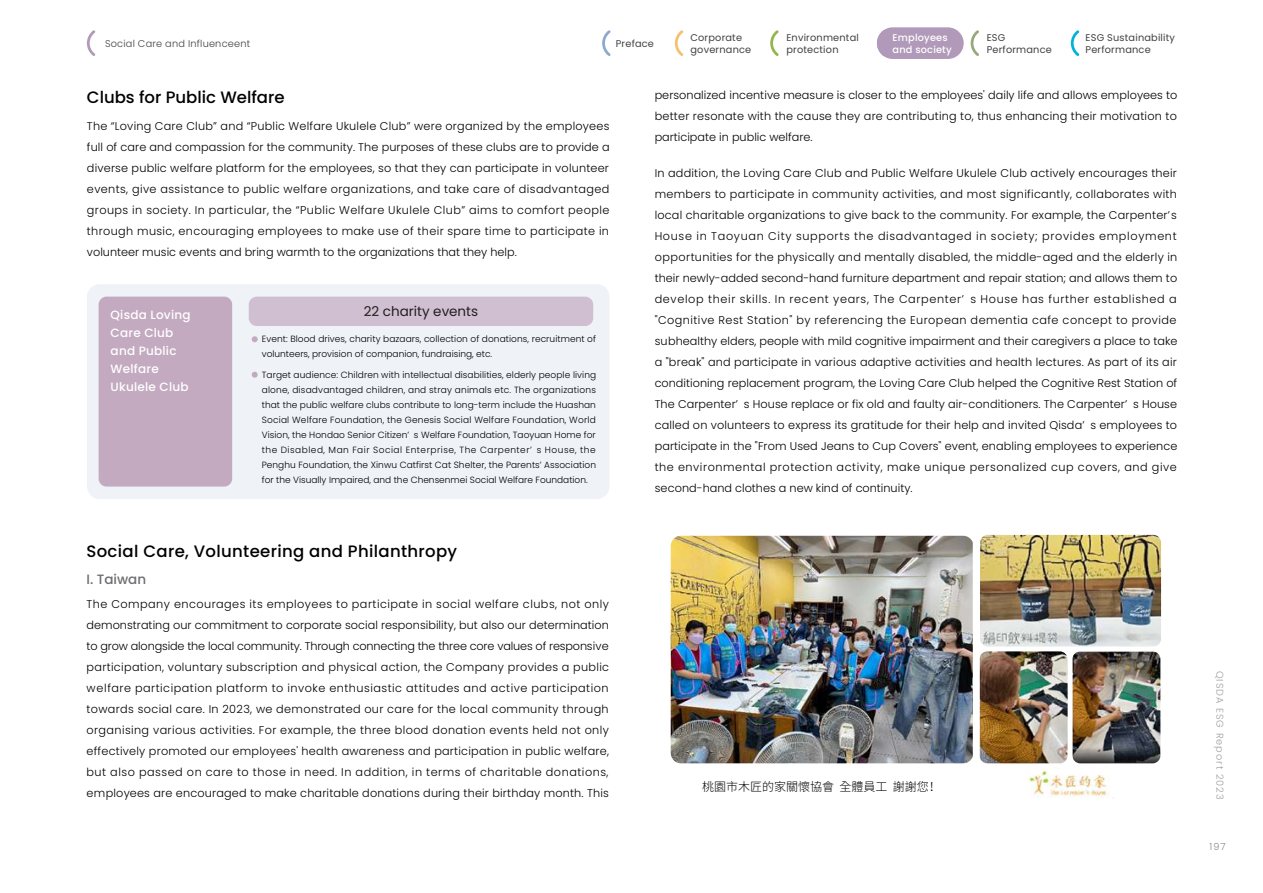
<style>
.page{position:relative;width:1263px;height:893px;background:#fff}
.page>*{position:absolute;margin:0;border:0;box-sizing:border-box;transform-origin:0 0}
.t1{font:500 16.5px "Poppins";letter-spacing:.02em;color:#000}
.t2{font:500 16.5px "Poppins";color:#000}
.t3{font:13.5px "Poppins";color:#231f20}
.t4{font:500 13.5px "Poppins";color:#6d6e71}
.t5{font:500 12px/18px "Poppins";letter-spacing:.02em;color:#fff}
.t6{font:300 12px "Source Han Sans TWHK";color:#000}
.t7{font:300 11.25px/21px "Poppins";color:#000;text-align:justify}
.t8{font:9.75px/12px "Poppins";letter-spacing:.02em;color:#414042}
.t9{font:300 9.75px "Poppins";letter-spacing:.02em;color:#414042}
.t10{font:500 9.75px/12px "Poppins";letter-spacing:.02em;color:#fff}
.t11{font:300 9.75px "Poppins";letter-spacing:.1em;color:#9fa0a0}
.t12{font:300 9.75px "Poppins";color:#898989}
.t13{font:300 9px/15px "Poppins";color:#000}
</style>
<div class="page">
<div style="left:87px;top:284px;width:522px;height:215px;background:#eff2f7;border-radius:13px"></div>
<div style="left:99px;top:297px;width:133px;height:190px;background:#c3aac0;border-radius:8px"></div>
<div style="left:249px;top:297px;width:344px;height:29px;background:#d0bfd0;border-radius:8px"></div>
<svg style="left:252px;top:336px;width:6px;height:6px"></svg>
<svg style="left:252px;top:372px;width:6px;height:6px"></svg>
<img style="left:980px;top:535px;width:181px;height:111px">
<img style="left:979px;top:651px;width:88px;height:112px">
<img style="left:1072px;top:651px;width:88px;height:112px">
<img style="left:1027px;top:769px;width:82px;height:29px">
<img style="left:671px;top:536px;width:302px;height:227px">
<svg style="left:87px;top:30px;width:8px;height:26px"></svg>
<div style="left:877px;top:27px;width:87px;height:32px;background:#b19ab9;border-radius:16px"></div>
<svg style="left:602px;top:30px;width:9px;height:26px"></svg>
<svg style="left:675px;top:30px;width:8px;height:26px"></svg>
<svg style="left:770px;top:30px;width:9px;height:26px"></svg>
<svg style="left:877px;top:30px;width:7px;height:26px"></svg>
<svg style="left:971px;top:30px;width:8px;height:26px"></svg>
<svg style="left:1071px;top:30px;width:8px;height:26px"></svg>
<p class="t8" style="left:786px;top:31px;width:74px">Environmental protection</p>
<p class="t8" style="left:987px;top:31px;width:67px">ESG<br>Performance</p>
<p class="t8" style="left:1085px;top:31px;width:91px">ESG Sustainability<br>Performance</p>
<p class="t9" style="left:105px;top:38px;width:147px">Social Care and Influenceent</p>
<p class="t10" style="left:893px;top:31px;width:61px">Employees and society</p>
<p class="t8" style="left:616px;top:37px;width:40px">Preface</p>
<p class="t8" style="left:690px;top:31px;width:62px">Corporate governance</p>
<h1 class="t2" style="left:87px;top:87px;width:199px">Clubs for Public Welfare</h1>
<p class="t7" style="left:87px;top:115px;width:524px">The “Loving Care Club” and “Public Welfare Ukulele Club” were organized by the employees full of care and compassion for the community. The purposes of these clubs are to provide a diverse public welfare platform for the employees, so that they can participate in volunteer events, give assistance to public welfare organizations, and take care of disadvantaged groups in society. In particular, the “Public Welfare Ukulele Club” aims to comfort people through music, encouraging employees to make use of their spare time to participate in volunteer music events and bring warmth to the organizations that they help.</p>
<p class="t5" style="left:111px;top:306px;width:82px">Qisda Loving<br>Care Club and Public<br>Welfare<br>Ukulele Club</p>
<p class="t3" style="left:364px;top:303px;width:116px">22 charity events</p>
<p class="t13" style="left:262px;top:332px;width:336px">Event: Blood drives, charity bazaars, collection of donations, recruitment of volunteers, provision of companion, fundraising, etc.</p>
<p class="t13" style="left:262px;top:368px;width:336px;text-align:justify">Target audience: Children with intellectual disabilities, elderly people living alone, disadvantaged children, and stray animals etc. The organizations that the public welfare clubs contribute to long-term include the Huashan Social Welfare Foundation, the Genesis Social Welfare Foundation, World Vision, the Hondao Senior Citizen’ s Welfare Foundation, Taoyuan Home for the Disabled, Man Fair Social Enterprise, The Carpenter’ s House, the Penghu Foundation, the Xinwu Catfirst Cat Shelter, the Parents’ Association for the Visually Impaired, and the Chensenmei Social Welfare Foundation.</p>
<h1 class="t1" style="left:86px;top:542px;width:372px">Social Care, Volunteering and Philanthropy</h1>
<p class="t4" style="left:86px;top:572px;width:61px">I. Taiwan</p>
<p class="t7" style="left:86px;top:594px;width:524px">The Company encourages its employees to participate in social welfare clubs, not only demonstrating our commitment to corporate social responsibility, but also our determination to grow alongside the local community. Through connecting the three core values of responsive participation, voluntary subscription and physical action, the Company provides a public welfare participation platform to invoke enthusiastic attitudes and active participation towards social care. In 2023, we demonstrated our care for the local community through organising various activities. For example, the three blood donation events held not only effectively promoted our employees' health awareness and participation in public welfare, but also passed on care to those in need. In addition, in terms of charitable donations, employees are encouraged to make charitable donations during their birthday month. This</p>
<p class="t7" style="left:655px;top:85px;width:524px">personalized incentive measure is closer to the employees' daily life and allows employees to better resonate with the cause they are contributing to, thus enhancing their motivation to participate in public welfare.</p>
<p class="t7" style="left:655px;top:163px;width:524px">In addition, the Loving Care Club and Public Welfare Ukulele Club actively encourages their members to participate in community activities, and most significantly, collaborates with local charitable organizations to give back to the community. For example, the Carpenter’s House in Taoyuan City supports the disadvantaged in society; provides employment opportunities for the physically and mentally disabled, the middle-aged and the elderly in their newly-added second-hand furniture department and repair station; and allows them to develop their skills. In recent years, The Carpenter’ s House has further established a "Cognitive Rest Station" by referencing the European dementia cafe concept to provide subhealthy elders, people with mild cognitive impairment and their caregivers a place to take a "break" and participate in various adaptive activities and health lectures. As part of its air conditioning replacement program, the Loving Care Club helped the Cognitive Rest Station of The Carpenter’ s House replace or fix old and faulty air-conditioners. The Carpenter’ s House called on volunteers to express its gratitude for their help and invited Qisda’ s employees to participate in the "From Used Jeans to Cup Covers" event, enabling employees to experience the environmental protection activity, make unique personalized cup covers, and give second-hand clothes a new kind of continuity.</p>
<p class="t6" style="left:702px;top:780px;width:237px">桃園市木匠的家關懷協會 全體員工 謝謝您！</p>
<p class="t11" style="left:1225px;top:671px;width:130px;rotate:90deg">QISDA ESG Report 2023</p>
<p class="t12" style="left:1209px;top:841px;width:18px">197</p>
</div>
